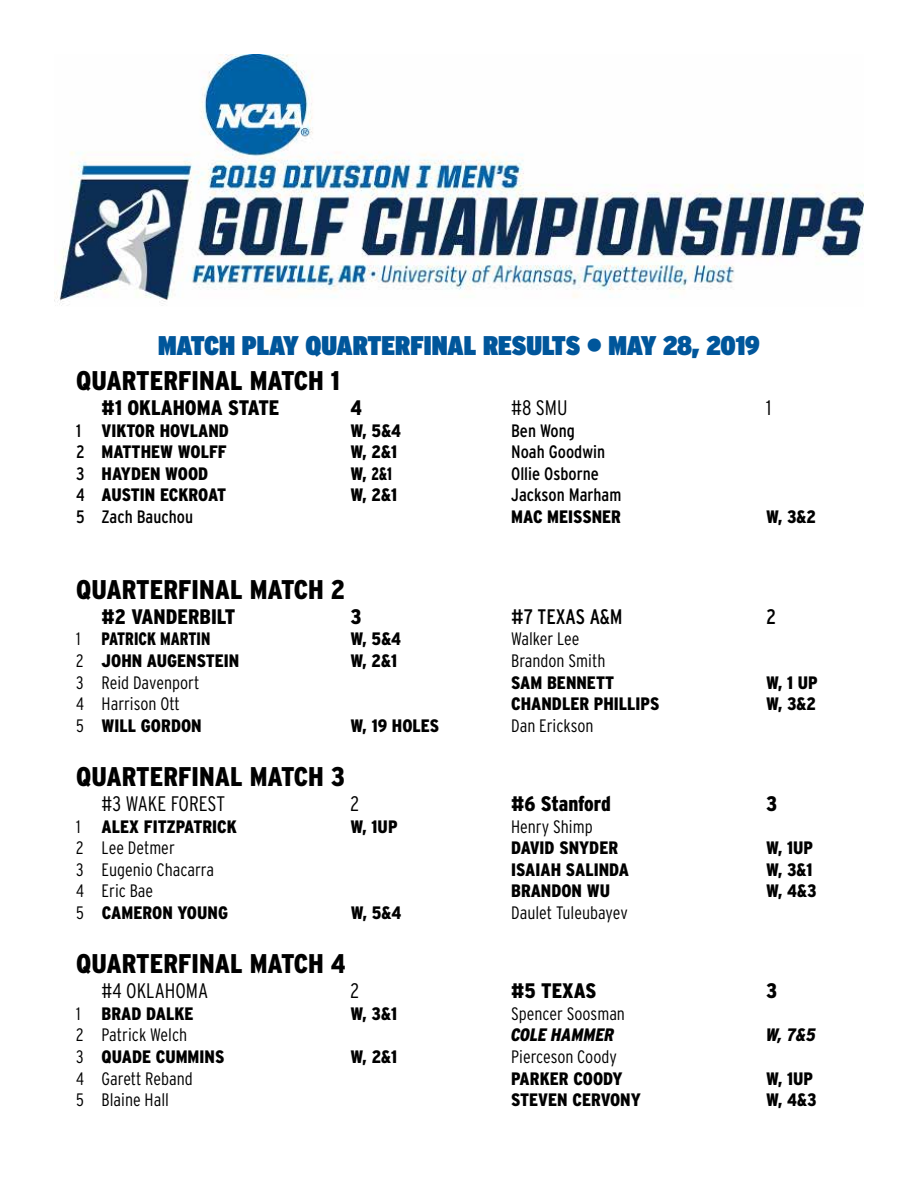
<style>
.page{position:relative;width:918px;height:1188px;background:#fff}
.page>*{position:absolute;margin:0;border:0;box-sizing:border-box;transform-origin:0 0}
.t1{font:900 condensed 27px "Interstate";color:#000}
.t2{font:900 condensed 27px "Interstate";color:#00569b}
.t3{font:900 condensed 21px "Interstate";color:#000}
.t4{font:300 condensed 21px "Interstate";color:#000}
.t5{font:condensed 21px "Interstate";color:#000}
.t6{font:900 condensed 18px "Interstate";color:#000}
.t7{font:300 condensed 18px "Interstate";color:#000}
.t8{font:condensed 18px "Interstate";color:#000}
.t9{font:italic 900 condensed 18px "Interstate";color:#000}
.t10{font:900 condensed 18px "Interstate";color:#000;scale:.89 1}
.s1{font-weight:400}
.s2{font-weight:300}
</style>
<div class="page">
<img style="left:54px;top:54px;width:810px;height:252px">
<h1 class="t2" style="left:158px;top:329px;width:603px">MATCH PLAY QUARTERFINAL RESULTS • MAY 28, 2019</h1>
<h1 class="t1" style="left:76px;top:364px;width:265px">QUARTERFINAL MATCH 1</h1>
<p class="t3" style="left:102px;top:395px;width:179px">#1 OKLAHOMA STATE</p>
<p class="t3" style="left:351px;top:395px;width:13px">4</p>
<p class="t4" style="left:511px;top:395px;width:58px">#8 SMU</p>
<p class="t4" style="left:766px;top:395px;width:7px">1</p>
<p class="t6" style="left:76px;top:419px;width:154px"><span class="s1">1</span> VIKTOR HOVLAND</p>
<p class="t6" style="left:351px;top:419px;width:52px">W, 5&amp;4</p>
<p class="t8" style="left:511px;top:419px;width:65px">Ben Wong</p>
<p class="t6" style="left:76px;top:441px;width:152px"><span class="s1">2</span> MATTHEW WOLFF</p>
<p class="t6" style="left:351px;top:441px;width:48px">W, 2&amp;1</p>
<p class="t8" style="left:511px;top:441px;width:95px">Noah Goodwin</p>
<p class="t6" style="left:76px;top:462px;width:134px"><span class="s1">3</span> HAYDEN WOOD</p>
<p class="t6" style="left:351px;top:462px;width:43px">W, 2&amp;1</p>
<p class="t8" style="left:511px;top:462px;width:89px">Ollie Osborne</p>
<p class="t6" style="left:76px;top:484px;width:152px"><span class="s1">4</span> AUSTIN ECKROAT</p>
<p class="t6" style="left:351px;top:484px;width:48px">W, 2&amp;1</p>
<p class="t8" style="left:511px;top:484px;width:112px">Jackson Marham</p>
<p class="t8" style="left:76px;top:506px;width:118px">5 Zach Bauchou</p>
<p class="t6" style="left:511px;top:506px;width:112px">MAC MEISSNER</p>
<p class="t6" style="left:766px;top:506px;width:51px">W, 3&amp;2</p>
<h1 class="t1" style="left:76px;top:573px;width:271px">QUARTERFINAL MATCH 2</h1>
<p class="t3" style="left:102px;top:604px;width:135px">#2 VANDERBILT</p>
<p class="t3" style="left:351px;top:604px;width:13px">3</p>
<p class="t5" style="left:511px;top:604px;width:113px">#7 TEXAS A&amp;M</p>
<p class="t5" style="left:766px;top:604px;width:11px">2</p>
<p class="t10" style="left:76px;top:628px;width:152px"><span class="s2">1</span> PATRICK MARTIN</p>
<p class="t6" style="left:351px;top:628px;width:52px">W, 5&amp;4</p>
<p class="t7" style="left:511px;top:628px;width:70px">Walker Lee</p>
<p class="t6" style="left:76px;top:650px;width:165px"><span class="s2">2</span> JOHN AUGENSTEIN</p>
<p class="t6" style="left:351px;top:650px;width:48px">W, 2&amp;1</p>
<p class="t7" style="left:511px;top:650px;width:96px">Brandon Smith</p>
<p class="t7" style="left:76px;top:671px;width:125px">3 Reid Davenport</p>
<p class="t6" style="left:511px;top:671px;width:105px">SAM BENNETT</p>
<p class="t6" style="left:766px;top:671px;width:53px">W, 1 UP</p>
<p class="t7" style="left:76px;top:693px;width:105px">4 Harrison Ott</p>
<p class="t6" style="left:511px;top:693px;width:150px">CHANDLER PHILLIPS</p>
<p class="t6" style="left:766px;top:693px;width:51px">W, 3&amp;2</p>
<p class="t6" style="left:76px;top:714px;width:127px"><span class="s2">5</span> WILL GORDON</p>
<p class="t6" style="left:351px;top:714px;width:90px">W, 19 HOLES</p>
<p class="t7" style="left:511px;top:714px;width:84px">Dan Erickson</p>
<h1 class="t1" style="left:76px;top:760px;width:270px">QUARTERFINAL MATCH 3</h1>
<p class="t4" style="left:102px;top:791px;width:125px">#3 WAKE FOREST</p>
<p class="t4" style="left:351px;top:791px;width:10px">2</p>
<p class="t3" style="left:511px;top:791px;width:101px">#6 Stanford</p>
<p class="t3" style="left:766px;top:791px;width:13px">3</p>
<p class="t6" style="left:76px;top:815px;width:162px"><span class="s2">1</span> ALEX FITZPATRICK</p>
<p class="t6" style="left:351px;top:815px;width:48px">W, 1UP</p>
<p class="t7" style="left:511px;top:815px;width:83px">Henry Shimp</p>
<p class="t7" style="left:76px;top:837px;width:100px">2 Lee Detmer</p>
<p class="t6" style="left:511px;top:837px;width:109px">DAVID SNYDER</p>
<p class="t6" style="left:766px;top:837px;width:48px">W, 1UP</p>
<p class="t7" style="left:76px;top:858px;width:139px">3 Eugenio Chacarra</p>
<p class="t6" style="left:511px;top:858px;width:119px">ISAIAH SALINDA</p>
<p class="t6" style="left:766px;top:858px;width:48px">W, 3&amp;1</p>
<p class="t7" style="left:76px;top:880px;width:79px">4 Eric Bae</p>
<p class="t6" style="left:511px;top:880px;width:100px">BRANDON WU</p>
<p class="t6" style="left:766px;top:880px;width:52px">W, 4&amp;3</p>
<p class="t6" style="left:76px;top:902px;width:153px"><span class="s2">5</span> CAMERON YOUNG</p>
<p class="t6" style="left:351px;top:902px;width:52px">W, 5&amp;4</p>
<p class="t7" style="left:511px;top:902px;width:118px">Daulet Tuleubayev</p>
<h1 class="t1" style="left:76px;top:947px;width:271px">QUARTERFINAL MATCH 4</h1>
<p class="t4" style="left:102px;top:978px;width:108px">#4 OKLAHOMA</p>
<p class="t4" style="left:351px;top:978px;width:10px">2</p>
<p class="t3" style="left:511px;top:978px;width:87px">#5 TEXAS</p>
<p class="t3" style="left:766px;top:978px;width:13px">3</p>
<p class="t6" style="left:76px;top:1002px;width:119px"><span class="s2">1</span> BRAD DALKE</p>
<p class="t6" style="left:351px;top:1002px;width:48px">W, 3&amp;1</p>
<p class="t7" style="left:511px;top:1002px;width:115px">Spencer Soosman</p>
<p class="t7" style="left:76px;top:1024px;width:113px">2 Patrick Welch</p>
<p class="t9" style="left:511px;top:1024px;width:105px">COLE HAMMER</p>
<p class="t9" style="left:766px;top:1024px;width:51px">W, 7&amp;5</p>
<p class="t6" style="left:76px;top:1046px;width:150px"><span class="s2">3</span> QUADE CUMMINS</p>
<p class="t6" style="left:351px;top:1046px;width:48px">W, 2&amp;1</p>
<p class="t7" style="left:511px;top:1046px;width:107px">Pierceson Coody</p>
<p class="t7" style="left:76px;top:1067px;width:118px">4 Garett Reband</p>
<p class="t6" style="left:511px;top:1067px;width:113px">PARKER COODY</p>
<p class="t6" style="left:766px;top:1067px;width:48px">W, 1UP</p>
<p class="t7" style="left:76px;top:1089px;width:94px">5 Blaine Hall</p>
<p class="t6" style="left:511px;top:1089px;width:131px">STEVEN CERVONY</p>
<p class="t6" style="left:766px;top:1089px;width:52px">W, 4&amp;3</p>
</div>
